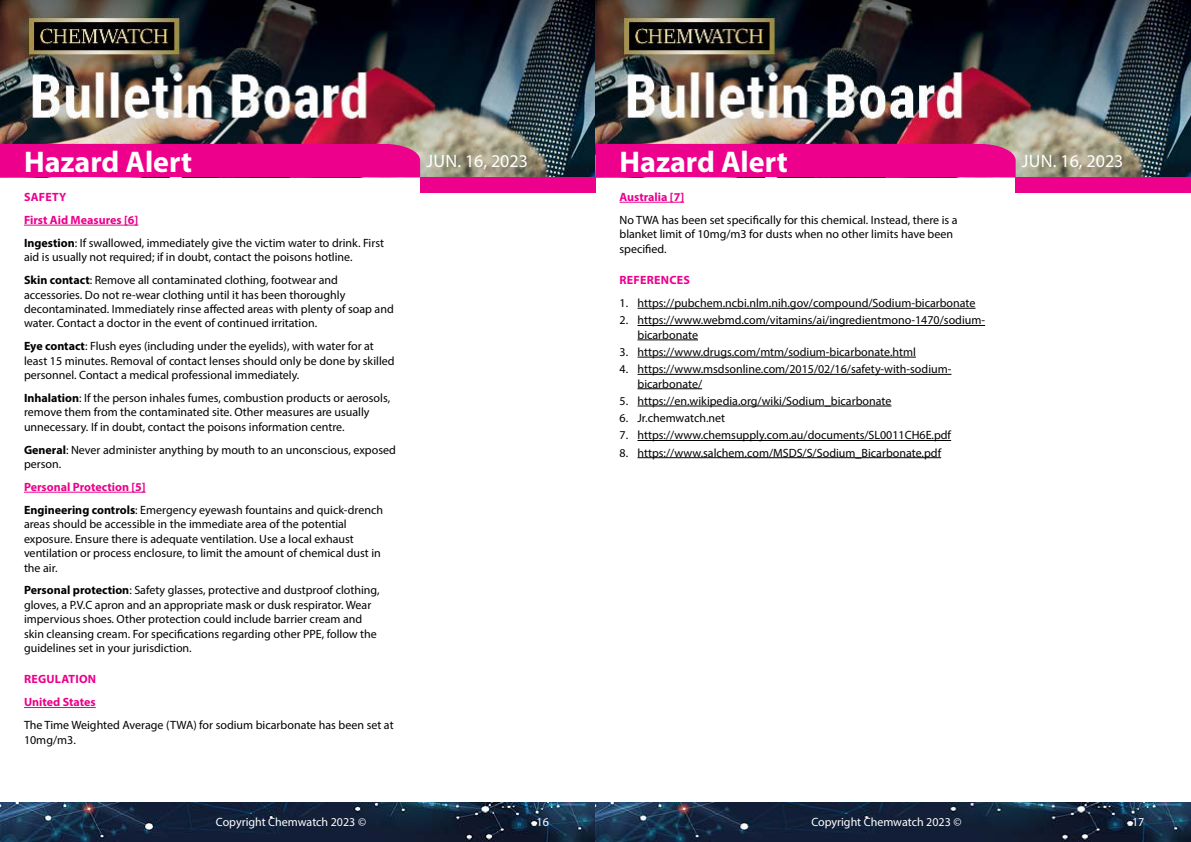
<style>
.page{position:relative;width:1191px;height:842px;background:#fff}
.page>*{position:absolute;margin:0;border:0;box-sizing:border-box;transform-origin:0 0}
.t1{font:700 30px "Myriad Pro";color:#fff}
.t2{font:18px "Myriad Pro";color:#fff}
.t3{font:12px/14.4px "Myriad Pro";color:#000}
.t4{font:12px "Myriad Pro";color:#fff}
.t5{font:700 12px/22.9px "Myriad Pro";color:#ec008c}
.t6{font:700 12px "Myriad Pro";letter-spacing:.02em;color:#ec008c}
.s1{font-weight:700;color:#ec008c}
.s2{font-weight:700}
</style>
<div class="page">
<img style="left:0;top:0;width:1191px;height:177px">
<div style="left:420px;top:177px;width:175px;height:15px;background:#ec008c"></div>
<div style="left:1015px;top:177px;width:176px;height:15px;background:#ec008c"></div>
<div style="left:0;top:144px;width:420px;height:33px;background:#ec008c"></div>
<div style="left:595px;top:144px;width:420px;height:33px;background:#ec008c"></div>
<img style="left:0;top:802px;width:1191px;height:40px">
<hr style="left:24px;top:225px;width:114px;height:1px;background:#ec008c">
<hr style="left:24px;top:492px;width:122px;height:1px;background:#ec008c">
<hr style="left:24px;top:707px;width:72px;height:1px;background:#ec008c">
<hr style="left:619px;top:202px;width:65px;height:1px;background:#ec008c">
<hr style="left:637px;top:308px;width:338px;height:1px;background:#000">
<hr style="left:637px;top:325px;width:348px;height:1px;background:#000">
<hr style="left:637px;top:340px;width:61px;height:1px;background:#000">
<hr style="left:637px;top:357px;width:279px;height:1px;background:#000">
<hr style="left:637px;top:374px;width:314px;height:1px;background:#000">
<hr style="left:637px;top:388px;width:65px;height:1px;background:#000">
<hr style="left:637px;top:406px;width:254px;height:1px;background:#000">
<hr style="left:637px;top:440px;width:314px;height:1px;background:#000">
<hr style="left:637px;top:457px;width:304px;height:1px;background:#000">
<h1 class="t1" style="left:24px;top:142px;width:170px">Hazard Alert</h1>
<h2 class="t2" style="left:426px;top:149px;width:103px">Jun. 16, 2023</h2>
<h1 class="t1" style="left:619px;top:142px;width:170px">Hazard Alert</h1>
<h2 class="t2" style="left:1022px;top:149px;width:103px">Jun. 16, 2023</h2>
<p class="t3" style="left:24px;top:185px;width:361px;line-height:22.9px"><span class="s1">SAFETY<br>First Aid Measures [6]<br></span><span class="s2">Ingestion</span>: If swallowed, immediately give the victim water to drink. First</p>
<p class="t3" style="left:24px;top:246px;width:330px;line-height:22.9px">aid is usually not required; if in doubt, contact the poisons hotline.<br><span class="s2">Skin contact</span>: Remove all contaminated clothing, footwear and</p>
<p class="t3" style="left:24px;top:287px;width:371px">accessories. Do not re-wear clothing until it has been thoroughly decontaminated. Immediately rinse affected areas with plenty of soap and water. Contact a doctor in the event of continued irritation.</p>
<p class="t3" style="left:24px;top:339px;width:372px"><span class="s2">Eye contact</span>: Flush eyes (including under the eyelids), with water for at least 15 minutes. Removal of contact lenses should only be done by skilled personnel. Contact a medical professional immediately.</p>
<p class="t3" style="left:24px;top:391px;width:368px"><span class="s2">Inhalation</span>: If the person inhales fumes, combustion products or aerosols, remove them from the contaminated site. Other measures are usually unnecessary. If in doubt, contact the poisons information centre.</p>
<p class="t3" style="left:24px;top:442px;width:373px"><span class="s2">General</span>: Never administer anything by mouth to an unconscious, exposed person.</p>
<p class="t3" style="left:24px;top:475px;width:360px;line-height:22.9px"><span class="s1">Personal Protection [5]<br></span><span class="s2">Engineering controls</span>: Emergency eyewash fountains and quick-drench</p>
<p class="t3" style="left:24px;top:517px;width:358px">areas should be accessible in the immediate area of the potential exposure. Ensure there is adequate ventilation. Use a local exhaust ventilation or process enclosure, to limit the amount of chemical dust in the air.</p>
<p class="t3" style="left:24px;top:583px;width:357px"><span class="s2">Personal protection</span>: Safety glasses, protective and dustproof clothing, gloves, a P.V.C apron and an appropriate mask or dusk respirator. Wear impervious shoes. Other protection could include barrier cream and skin cleansing cream. For specifications regarding other PPE, follow the guidelines set in your jurisdiction.</p>
<p class="t5" style="left:24px;top:667px;width:74px">REGULATION<br>United States</p>
<p class="t3" style="left:24px;top:718px;width:371px">The Time Weighted Average (TWA) for sodium bicarbonate has been set at<br>10mg/m3.</p>
<p class="t5" style="left:619px;top:185px;width:66px">Australia [7]</p>
<p class="t3" style="left:619px;top:212px;width:340px">No TWA has been set specifically for this chemical. Instead, there is a blanket limit of 10mg/m3 for dusts when no other limits have been specified.</p>
<p class="t6" style="left:619px;top:272px;width:72px">REFERENCES</p>
<p class="t3" style="left:619px;top:296px;width:357px">1. https://pubchem.ncbi.nlm.nih.gov/compound/Sodium-bicarbonate</p>
<p class="t3" style="left:637px;top:313px;width:349px;text-indent:-18px">2. https://www.webmd.com/vitamins/ai/ingredientmono-1470/sodium&shy;bicarbonate</p>
<p class="t3" style="left:619px;top:344px;width:298px">3. https://www.drugs.com/mtm/sodium-bicarbonate.html</p>
<p class="t3" style="left:637px;top:362px;width:315px;text-indent:-18px">4. https://www.msdsonline.com/2015/02/16/safety-with-sodium&shy;bicarbonate/</p>
<p class="t3" style="left:619px;top:393px;width:273px">5. https://en.wikipedia.org/wiki/Sodium_bicarbonate</p>
<p class="t3" style="left:619px;top:411px;width:107px">6. Jr.chemwatch.net</p>
<p class="t3" style="left:619px;top:428px;width:333px">7. https://www.chemsupply.com.au/documents/SL0011CH6E.pdf</p>
<p class="t3" style="left:619px;top:445px;width:323px">8. https://www.salchem.com/MSDS/S/Sodium_Bicarbonate.pdf</p>
<p class="t4" style="left:216px;top:815px;width:152px">Copyright Chemwatch 2023 ©</p>
<p class="t4" style="left:536px;top:815px;width:14px">16</p>
<p class="t4" style="left:811px;top:815px;width:152px">Copyright Chemwatch 2023 ©</p>
<p class="t4" style="left:1132px;top:815px;width:14px">17</p>
</div>
